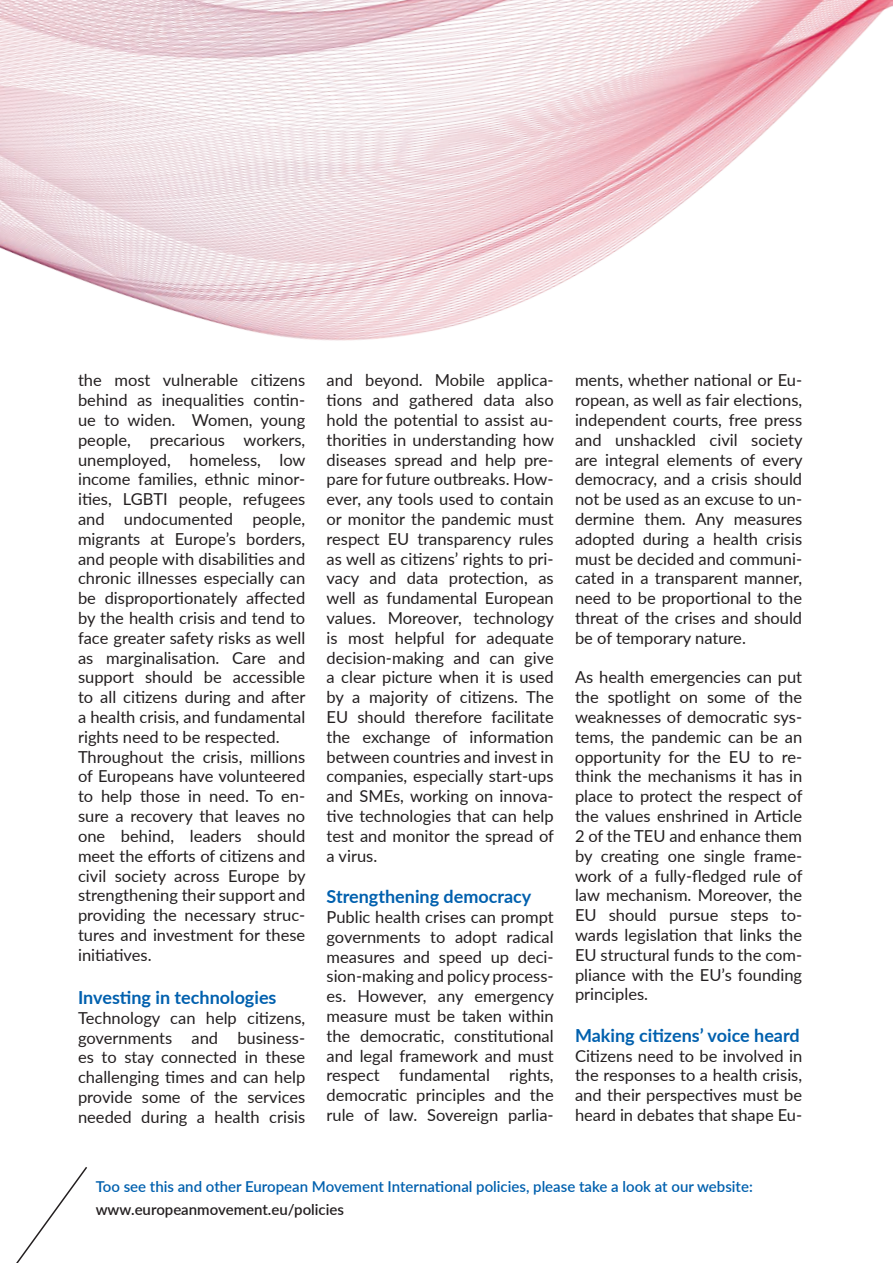
<style>
.page{position:relative;width:893px;height:1263px;background:#fff}
.page>*{position:absolute;margin:0;border:0;box-sizing:border-box;transform-origin:0 0}
.t1{font:700 18px "Lato";color:#0160ae}
.t2{font:16.5px/19.8px "Lato";color:#231f20;text-align:justify}
.t3{font:600 15px "Lato";color:#0160ae}
.t4{font:600 15px "Lato";color:#231f20}
</style>
<div class="page">
<img style="left:0;top:0;width:893px;height:341px">
<svg style="left:16px;top:1167px;width:71px;height:96px"></svg>
<p class="t2" style="left:78px;top:370px;width:229px;text-align:left">the most vulnerable citizens behind as inequalities contin&shy;ue to widen. Women, young people, precarious workers, unemployed, homeless, low income families, ethnic minor&shy;ities, LGBTI people, refugees and undocumented people, migrants at Europe’s borders, and people with disabilities and chronic illnesses especially can be disproportionately affected by the health crisis and tend to face greater safety risks as well as marginalisation. Care and support should be accessible to all citizens during and after a health crisis, and fundamental rights need to be respected.<br>Throughout the crisis, millions of Europeans have volunteered to help those in need. To en&shy;sure a recovery that leaves no one behind, leaders should meet the efforts of citizens and civil society across Europe by strengthening their support and providing the necessary struc&shy;tures and investment for these initiatives.</p>
<p class="t1" style="left:78px;top:984px;width:200px">Investing in technologies</p>
<p class="t2" style="left:78px;top:1007px;width:229px">Technology can help citizens, governments and business&shy;es to stay connected in these challenging times and can help provide some of the services needed during a health crisis</p>
<p class="t2" style="left:327px;top:370px;width:229px">and beyond. Mobile applica&shy;tions and gathered data also hold the potential to assist au&shy;thorities in understanding how diseases spread and help pre&shy;pare for future outbreaks. How&shy;ever, any tools used to contain or monitor the pandemic must respect EU transparency rules as well as citizens’ rights to pri&shy;vacy and data protection, as well as fundamental European values. Moreover, technology is most helpful for adequate decision-making and can give a clear picture when it is used by a majority of citizens. The EU should therefore facilitate the exchange of information between countries and invest in companies, especially start-ups and SMEs, working on innova&shy;tive technologies that can help test and monitor the spread of a virus.</p>
<p class="t1" style="left:327px;top:883px;width:206px">Strengthening democracy</p>
<p class="t2" style="left:327px;top:906px;width:229px">Public health crises can prompt governments to adopt radical measures and speed up deci&shy;sion-making and policy process&shy;es. However, any emergency measure must be taken within the democratic, constitutional and legal framework and must respect fundamental rights, democratic principles and the rule of law. Sovereign parlia-</p>
<p class="t2" style="left:575px;top:370px;width:229px">ments, whether national or Eu&shy;ropean, as well as fair elections, independent courts, free press and unshackled civil society are integral elements of every democracy, and a crisis should not be used as an excuse to un&shy;dermine them. Any measures adopted during a health crisis must be decided and communi&shy;cated in a transparent manner, need to be proportional to the threat of the crises and should be of temporary nature.</p>
<p class="t2" style="left:575px;top:667px;width:229px">As health emergencies can put the spotlight on some of the weaknesses of democratic sys&shy;tems, the pandemic can be an opportunity for the EU to re&shy;think the mechanisms it has in place to protect the respect of the values enshrined in Article 2 of the TEU and enhance them by creating one single frame&shy;work of a fully-fledged rule of law mechanism. Moreover, the EU should pursue steps to&shy;wards legislation that links the EU structural funds to the com&shy;pliance with the EU’s founding principles.</p>
<p class="t1" style="left:575px;top:1022px;width:226px">Making citizens’ voice heard</p>
<p class="t2" style="left:575px;top:1045px;width:229px">Citizens need to be involved in the responses to a health crisis, and their perspectives must be heard in debates that shape Eu-</p>
<p class="t3" style="left:96px;top:1176px;width:659px">Too see this and other European Movement International policies, please take a look at our website:</p>
<p class="t4" style="left:96px;top:1199px;width:250px">www.europeanmovement.eu/policies</p>
</div>
